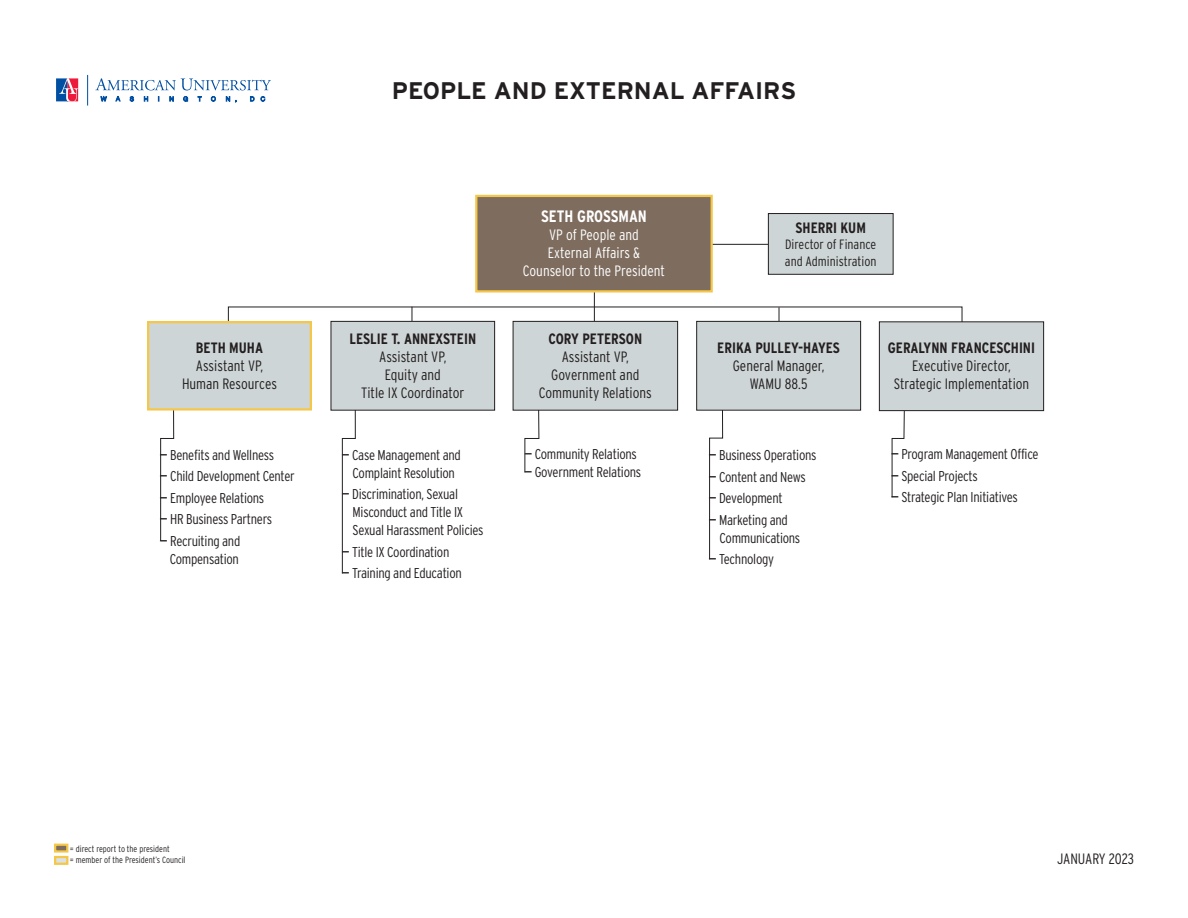
<style>
.page{position:relative;width:1188px;height:918px;background:#fff}
.page>*{position:absolute;margin:0;border:0;box-sizing:border-box;transform-origin:0 0}
.text{font:700 24px "Interstate";color:#231f20}
.bold_names{font:700 16.5px "Interstate Condensed";color:#fff}
.text-2{font:300 15px/18px "Interstate Condensed";color:#231f20;text-align:center}
.text-3{font:700 15px "Interstate Condensed";color:#231f20}
.text-4{font:300 15px/18px "Interstate Condensed";color:#fff;text-align:center}
.smaller_text{font:300 14.25px/18px "Interstate Condensed";letter-spacing:-.02em;color:#231f20;text-align:center}
.text-5{font:300 13.5px/16.5px "Interstate Condensed";color:#231f20}
.text-6{font:300 9px "Interstate Condensed";color:#231f20}
.s1{font-weight:400}
</style>
<div class="page">
<svg style="left:160px;top:411px;width:14px;height:131px"></svg>
<svg style="left:342px;top:411px;width:14px;height:163px"></svg>
<svg style="left:524px;top:411px;width:16px;height:62px"></svg>
<svg style="left:709px;top:411px;width:14px;height:149px"></svg>
<svg style="left:891px;top:411px;width:14px;height:87px"></svg>
<hr style="left:594px;top:291px;width:1px;height:38px;background:#231f20">
<hr style="left:412px;top:307px;width:1px;height:33px;background:#231f20">
<hr style="left:779px;top:307px;width:1px;height:34px;background:#231f20">
<hr style="left:707px;top:244px;width:79px;height:1px;background:#231f20">
<div style="left:148px;top:322px;width:163px;height:87px;background:#ced5d6"></div>
<div style="left:147px;top:321px;width:165px;height:90px;border:2px solid #f5c749"></div>
<div style="left:476px;top:196px;width:236px;height:95px;background:#7e6d5f"></div>
<div style="left:475px;top:195px;width:238px;height:98px;border:2px solid #f5c749"></div>
<div style="left:697px;top:321px;width:164px;height:89px;background:#ced5d6"></div>
<div style="left:696px;top:321px;width:165px;height:90px;border:1px solid #231f20"></div>
<div style="left:513px;top:321px;width:165px;height:89px;background:#ced5d6"></div>
<div style="left:513px;top:321px;width:165px;height:90px;border:1px solid #231f20"></div>
<div style="left:331px;top:321px;width:164px;height:89px;background:#ced5d6"></div>
<div style="left:331px;top:321px;width:164px;height:90px;border:1px solid #231f20"></div>
<div style="left:879px;top:322px;width:165px;height:89px;background:#ced5d6"></div>
<div style="left:879px;top:321px;width:165px;height:90px;border:1px solid #231f20"></div>
<div style="left:768px;top:214px;width:125px;height:60px;background:#ced5d6"></div>
<div style="left:768px;top:213px;width:126px;height:62px;border:1px solid #231f20"></div>
<div style="left:54px;top:856px;width:14px;height:9px;background:#dce1e3;border:2px solid #f5c749"></div>
<div style="left:54px;top:844px;width:14px;height:9px;background:#7e6d5f;border:2px solid #f5c749"></div>
<hr style="left:87px;top:75px;width:1px;height:31px;background:#004fa3">
<svg style="left:95px;top:78px;width:176px;height:24px"></svg>
<svg style="left:56px;top:78px;width:23px;height:24px"></svg>
<svg style="left:56px;top:78px;width:22px;height:23px"></svg>
<p class="text" style="left:392px;top:77px;width:406px">PEOPLE AND EXTERNAL AFFAIRS</p>
<p class="text-3" style="left:196px;top:339px;width:69px">BETH MUHA</p>
<p class="text-2" style="left:196px;top:357px;width:69px">Assistant VP,</p>
<p class="text-2" style="left:182px;top:375px;width:96px">Human Resources</p>
<p class="smaller_text" style="left:160px;top:445px;width:116px"><span class="s1">—</span> Benefits and Wellness</p>
<p class="smaller_text" style="left:160px;top:467px;width:136px"><span class="s1">—</span> Child Development Center</p>
<p class="smaller_text" style="left:160px;top:488px;width:106px"><span class="s1">—</span> Employee Relations</p>
<p class="smaller_text" style="left:160px;top:510px;width:114px"><span class="s1">—</span> HR Business Partners</p>
<p class="smaller_text" style="left:160px;top:532px;width:82px"><span class="s1">—</span> Recruiting and<br>Compensation</p>
<p class="text-3" style="left:349px;top:330px;width:128px">LESLIE T. ANNEXSTEIN</p>
<p class="text-2" style="left:379px;top:348px;width:69px">Assistant VP,</p>
<p class="text-2" style="left:361px;top:366px;width:105px">Equity and<br>Title IX Coordinator</p>
<p class="smaller_text" style="left:342px;top:445px;width:121px"><span class="s1">—</span> Case Management and<br>Complaint Resolution</p>
<p class="smaller_text" style="left:353px;top:485px;width:132px;text-align:left;text-indent:-11px"><span class="s1">—</span> Discrimination, Sexual<br>Misconduct and Title IX<br>Sexual Harassment Policies</p>
<p class="smaller_text" style="left:342px;top:542px;width:109px"><span class="s1">—</span> Title IX Coordination</p>
<p class="smaller_text" style="left:342px;top:564px;width:122px"><span class="s1">—</span> Training and Education</p>
<p class="bold_names" style="left:541px;top:207px;width:107px">SETH GROSSMAN</p>
<p class="text-4" style="left:523px;top:225px;width:144px">VP of People and<br>External Affairs &amp;<br>Counselor to the President</p>
<p class="text-3" style="left:549px;top:330px;width:95px">CORY PETERSON</p>
<p class="text-2" style="left:539px;top:348px;width:115px">Assistant VP,<br>Government and<br>Community Relations</p>
<p class="smaller_text" style="left:524px;top:445px;width:114px"><span class="s1">—</span> Community Relations</p>
<p class="smaller_text" style="left:524px;top:463px;width:118px"><span class="s1">—</span> Government Relations</p>
<p class="text-3" style="left:796px;top:219px;width:72px">SHERRI KUM</p>
<p class="text-5" style="left:785px;top:236px;width:93px">Director of Finance and Administration</p>
<p class="text-3" style="left:717px;top:339px;width:124px">ERIKA PULLEY-HAYES</p>
<p class="text-2" style="left:733px;top:357px;width:93px">General Manager,</p>
<p class="text-2" style="left:750px;top:375px;width:59px">WAMU 88.5</p>
<p class="smaller_text" style="left:709px;top:446px;width:109px"><span class="s1">—</span> Business Operations</p>
<p class="smaller_text" style="left:709px;top:468px;width:99px"><span class="s1">—</span> Content and News</p>
<p class="smaller_text" style="left:709px;top:489px;width:75px"><span class="s1">—</span> Development</p>
<p class="smaller_text" style="left:720px;top:511px;width:82px;text-align:left;text-indent:-11px"><span class="s1">—</span> Marketing and<br>Communications</p>
<p class="smaller_text" style="left:709px;top:550px;width:67px"><span class="s1">—</span> Technology</p>
<p class="text-3" style="left:888px;top:340px;width:149px">GERALYNN FRANCESCHINI</p>
<p class="text-2" style="left:894px;top:357px;width:137px">Executive Director,<br>Strategic Implementation</p>
<p class="smaller_text" style="left:891px;top:445px;width:149px"><span class="s1">—</span> Program Management Office</p>
<p class="smaller_text" style="left:891px;top:466px;width:88px"><span class="s1">—</span> Special Projects</p>
<p class="smaller_text" style="left:891px;top:488px;width:128px"><span class="s1">—</span> Strategic Plan Initiatives</p>
<p class="text-6" style="left:70px;top:844px;width:101px">= direct report to the president</p>
<p class="text-6" style="left:70px;top:855px;width:117px">= member of the President’s Council</p>
<p class="text-2" style="left:1057px;top:850px;width:78px">JANUARY 2023</p>
</div>
